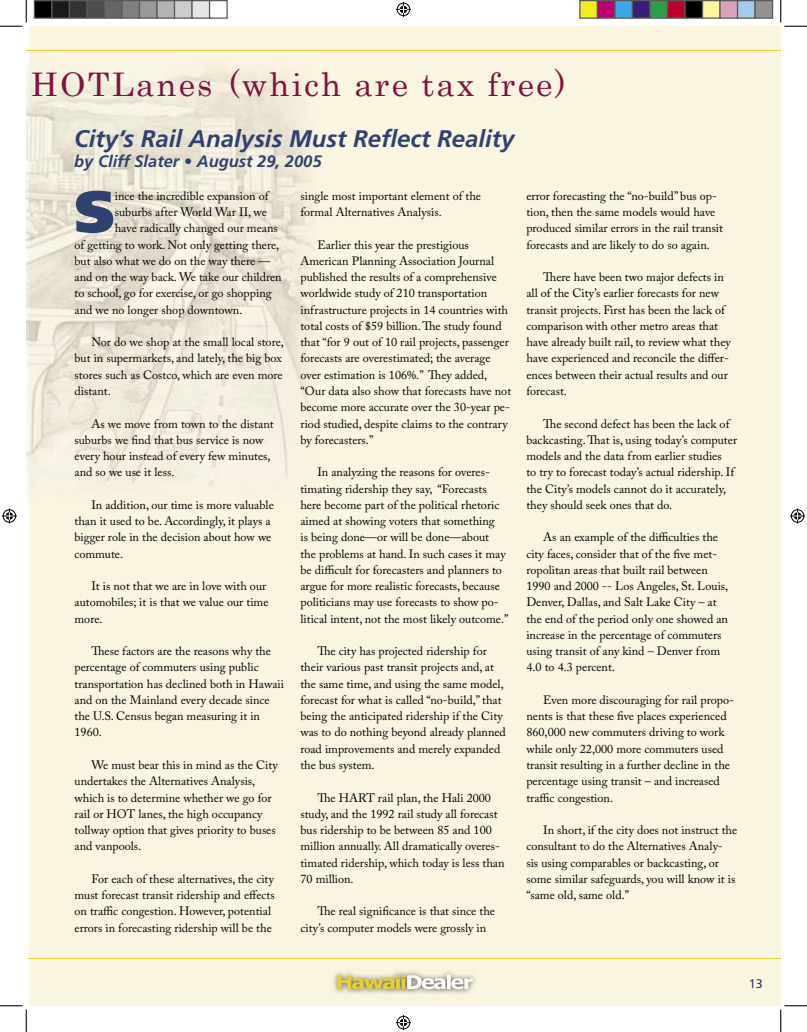
<style>
.page{position:relative;width:807px;height:1032px;background:#fff}
.page>*{position:absolute;margin:0;border:0;box-sizing:border-box;transform-origin:0 0}
.t1{font:900 58.62px "Frutiger";color:#2f416f}
.t2{font:32.5px "Century";letter-spacing:.065em;color:#801242}
.t3{font:italic 700 24px "Frutiger";color:#2f416f}
.t4{font:italic 700 16.5px "Frutiger";color:#2f416f}
.t5{font:12.5px "Frutiger";color:#33366b}
.t6{font:12.12px/16.2px "Adobe Caslon Pro";color:#000}
</style>
<div class="page">
<div style="left:29px;top:26px;width:751px;height:979px;background:#faf5e0"></div>
<img style="left:333px;top:971px;width:143px;height:23px">
<svg style="left:337px;top:974px;width:108px;height:14px;background:#d6cc92"></svg>
<svg style="left:446px;top:974px;width:4px;height:14px"></svg>
<svg style="left:451px;top:978px;width:21px;height:10px"></svg>
<img style="left:26px;top:71px;width:288px;height:420px">
<hr style="left:26px;top:50px;width:754px;height:1px;background:#e9ce36">
<hr style="left:29px;top:957px;width:751px;height:1px;background:#e9ce36">
<svg style="left:0;top:0;width:27px;height:27px"></svg>
<svg style="left:0;top:1005px;width:27px;height:26px"></svg>
<svg style="left:780px;top:0;width:26px;height:27px"></svg>
<svg style="left:779px;top:1004px;width:27px;height:27px"></svg>
<svg style="left:396px;top:2px;width:15px;height:15px"></svg>
<svg style="left:396px;top:1015px;width:15px;height:14px"></svg>
<svg style="left:2px;top:508px;width:15px;height:15px"></svg>
<svg style="left:790px;top:508px;width:14px;height:15px"></svg>
<div style="left:34px;top:1px;width:18px;height:17px;background:#000"></div>
<div style="left:34px;top:0;width:18px;height:19px;border:1px solid #595959"></div>
<div style="left:52px;top:1px;width:17px;height:17px;background:#1a1a1a"></div>
<div style="left:51px;top:0;width:19px;height:19px;border:1px solid #595959"></div>
<div style="left:69px;top:1px;width:18px;height:17px;background:#333"></div>
<div style="left:69px;top:0;width:19px;height:19px;border:1px solid #595959"></div>
<div style="left:87px;top:1px;width:17px;height:17px;background:#4d4d4d"></div>
<div style="left:86px;top:0;width:19px;height:19px;border:1px solid #595959"></div>
<div style="left:104px;top:1px;width:18px;height:17px;background:#666"></div>
<div style="left:104px;top:0;width:18px;height:19px;border:1px solid #595959"></div>
<div style="left:122px;top:1px;width:17px;height:17px;background:#808080"></div>
<div style="left:121px;top:0;width:19px;height:19px;border:1px solid #595959"></div>
<div style="left:139px;top:1px;width:18px;height:17px;background:#999"></div>
<div style="left:139px;top:0;width:19px;height:19px;border:1px solid #595959"></div>
<div style="left:157px;top:1px;width:17px;height:17px;background:#b3b3b3"></div>
<div style="left:156px;top:0;width:19px;height:19px;border:1px solid #595959"></div>
<div style="left:174px;top:1px;width:18px;height:17px;background:#ccc"></div>
<div style="left:174px;top:0;width:18px;height:19px;border:1px solid #595959"></div>
<div style="left:192px;top:1px;width:17px;height:17px;background:#e5e5e5"></div>
<div style="left:191px;top:0;width:19px;height:19px;border:1px solid #595959"></div>
<div style="left:209px;top:0;width:19px;height:19px;border:1px solid #595959"></div>
<div style="left:579px;top:1px;width:18px;height:17px;background:#f2ed1c"></div>
<div style="left:579px;top:0;width:19px;height:19px;border:1px solid #595959"></div>
<div style="left:597px;top:1px;width:17px;height:17px;background:#bc0075"></div>
<div style="left:596px;top:0;width:19px;height:19px;border:1px solid #595959"></div>
<div style="left:614px;top:1px;width:18px;height:17px;background:#3ca6e6"></div>
<div style="left:614px;top:0;width:18px;height:19px;border:1px solid #595959"></div>
<div style="left:632px;top:1px;width:17px;height:17px;background:#391d76"></div>
<div style="left:631px;top:0;width:19px;height:19px;border:1px solid #595959"></div>
<div style="left:649px;top:1px;width:18px;height:17px;background:#2e9d4b"></div>
<div style="left:649px;top:0;width:19px;height:19px;border:1px solid #595959"></div>
<div style="left:667px;top:1px;width:17px;height:17px;background:#bd002b"></div>
<div style="left:666px;top:0;width:19px;height:19px;border:1px solid #595959"></div>
<div style="left:684px;top:1px;width:18px;height:17px;background:#000"></div>
<div style="left:684px;top:0;width:18px;height:19px;border:1px solid #595959"></div>
<div style="left:702px;top:1px;width:17px;height:17px;background:#fbf59e"></div>
<div style="left:701px;top:0;width:19px;height:19px;border:1px solid #595959"></div>
<div style="left:719px;top:1px;width:18px;height:17px;background:#dda0b9"></div>
<div style="left:719px;top:0;width:19px;height:19px;border:1px solid #595959"></div>
<div style="left:737px;top:1px;width:17px;height:17px;background:#a3cbed"></div>
<div style="left:736px;top:0;width:19px;height:19px;border:1px solid #595959"></div>
<div style="left:754px;top:1px;width:18px;height:17px;background:#939393"></div>
<div style="left:754px;top:0;width:18px;height:19px;border:1px solid #595959"></div>
<h2 class="t2" style="left:31px;top:57px;width:536px">HOTLanes (which are tax free)</h2>
<h3 class="t3" style="left:74px;top:125px;width:441px">City’s Rail Analysis Must Reflect Reality</h3>
<h3 class="t4" style="left:74px;top:152px;width:249px">by Cliff Slater • August 29, 2005</h3>
<h1 class="t1" style="left:74px;top:176px;width:42px">S</h1>
<p class="t6" style="left:115px;top:187px;width:155px">ince the incredible expansion of</p>
<p class="t6" style="left:115px;top:204px;width:154px">suburbs after World War II, we</p>
<p class="t6" style="left:115px;top:220px;width:164px">have radically changed our means</p>
<p class="t6" style="left:74px;top:236px;width:206px">of getting to work. Not only getting there,</p>
<p class="t6" style="left:74px;top:252px;width:197px">but also what we do on the way there —</p>
<p class="t6" style="left:74px;top:269px;width:208px">and on the way back. We take our children</p>
<p class="t6" style="left:74px;top:285px;width:199px">to school, go for exercise, or go shopping</p>
<p class="t6" style="left:74px;top:301px;width:169px">and we no longer shop downtown.</p>
<p class="t6" style="left:74px;top:334px;width:211px;text-indent:17px">Nor do we shop at the small local store, but in supermarkets, and lately, the big box stores such as Costco, which are even more distant.</p>
<p class="t6" style="left:74px;top:415px;width:200px;text-indent:17px">As we move from town to the distant suburbs we find that bus service is now every hour instead of every few minutes, and so we use it less.</p>
<p class="t6" style="left:74px;top:496px;width:201px;text-indent:17px">In addition, our time is more valuable than it used to be. Accordingly, it plays a bigger role in the decision about how we commute.</p>
<p class="t6" style="left:74px;top:577px;width:195px;text-indent:17px">It is not that we are in love with our automobiles; it is that we value our time more.</p>
<p class="t6" style="left:74px;top:642px;width:211px;text-indent:17px">These factors are the reasons why the percentage of commuters using public transportation has declined both in Hawaii and on the Mainland every decade since the U.S. Census began measuring it in 1960.</p>
<p class="t6" style="left:74px;top:756px;width:205px;text-indent:17px">We must bear this in mind as the City undertakes the Alternatives Analysis, which is to determine whether we go for rail or HOT lanes, the high occupancy tollway option that gives priority to buses and vanpools.</p>
<p class="t6" style="left:74px;top:870px;width:202px;text-indent:17px">For each of these alternatives, the city must forecast transit ridership and effects on traffic congestion. However, potential errors in forecasting ridership will be the</p>
<p class="t6" style="left:300px;top:187px;width:182px">single most important element of the formal Alternatives Analysis.</p>
<p class="t6" style="left:300px;top:236px;width:212px;text-indent:17px">Earlier this year the prestigious American Planning Association Journal published the results of a comprehensive worldwide study of 210 transportation infrastructure projects in 14 countries with total costs of $59 billion. The study found that “for 9 out of 10 rail projects, passenger forecasts are overestimated; the average over estimation is 106%.” They added, “Our data also show that forecasts have not become more accurate over the 30-year pe&shy;riod studied, despite claims to the contrary by forecasters.”</p>
<p class="t6" style="left:300px;top:464px;width:209px;text-indent:17px">In analyzing the reasons for overes&shy;timating ridership they say, “Forecasts here become part of the political rhetoric aimed at showing voters that something<br>is being done—or will be done—about<br>the problems at hand. In such cases it may be difficult for forecasters and planners to argue for more realistic forecasts, because politicians may use forecasts to show po&shy;litical intent, not the most likely outcome.”</p>
<p class="t6" style="left:300px;top:642px;width:207px;text-indent:17px">The city has projected ridership for their various past transit projects and, at the same time, and using the same model, forecast for what is called “no-build,” that being the anticipated ridership if the City was to do nothing beyond already planned road improvements and merely expanded the bus system.</p>
<p class="t6" style="left:300px;top:789px;width:205px;text-indent:17px">The HART rail plan, the Hali 2000 study, and the 1992 rail study all forecast bus ridership to be between 85 and 100 million annually. All dramatically overes&shy;timated ridership, which today is less than 70 million.</p>
<p class="t6" style="left:300px;top:902px;width:196px;text-indent:17px">The real significance is that since the city’s computer models were grossly in</p>
<p class="t6" style="left:526px;top:187px;width:198px">error forecasting the “no-build” bus op&shy;tion, then the same models would have produced similar errors in the rail transit forecasts and are likely to do so again.</p>
<p class="t6" style="left:526px;top:269px;width:206px;text-indent:17px">There have been two major defects in all of the City’s earlier forecasts for new transit projects. First has been the lack of comparison with other metro areas that have already built rail, to review what they have experienced and reconcile the differ&shy;ences between their actual results and our forecast.</p>
<p class="t6" style="left:526px;top:415px;width:212px;text-indent:17px">The second defect has been the lack of backcasting. That is, using today’s computer models and the data from earlier studies<br>to try to forecast today’s actual ridership. If the City’s models cannot do it accurately, they should seek ones that do.</p>
<p class="t6" style="left:526px;top:529px;width:203px;text-indent:17px">As an example of the difficulties the city faces, consider that of the five met&shy;ropolitan areas that built rail between 1990 and 2000 -- Los Angeles, St. Louis, Denver, Dallas, and Salt Lake City – at the end of the period only one showed an increase in the percentage of commuters using transit of any kind – Denver from 4.0 to 4.3 percent.</p>
<p class="t6" style="left:526px;top:691px;width:209px;text-indent:17px">Even more discouraging for rail propo&shy;nents is that these five places experienced 860,000 new commuters driving to work while only 22,000 more commuters used transit resulting in a further decline in the percentage using transit – and increased traffic congestion.</p>
<p class="t6" style="left:526px;top:821px;width:212px;text-indent:17px">In short, if the city does not instruct the consultant to do the Alternatives Analy&shy;sis using comparables or backcasting, or some similar safeguards, you will know it is “same old, same old.”</p>
<p class="t5" style="left:748px;top:975px;width:15px">13</p>
</div>
